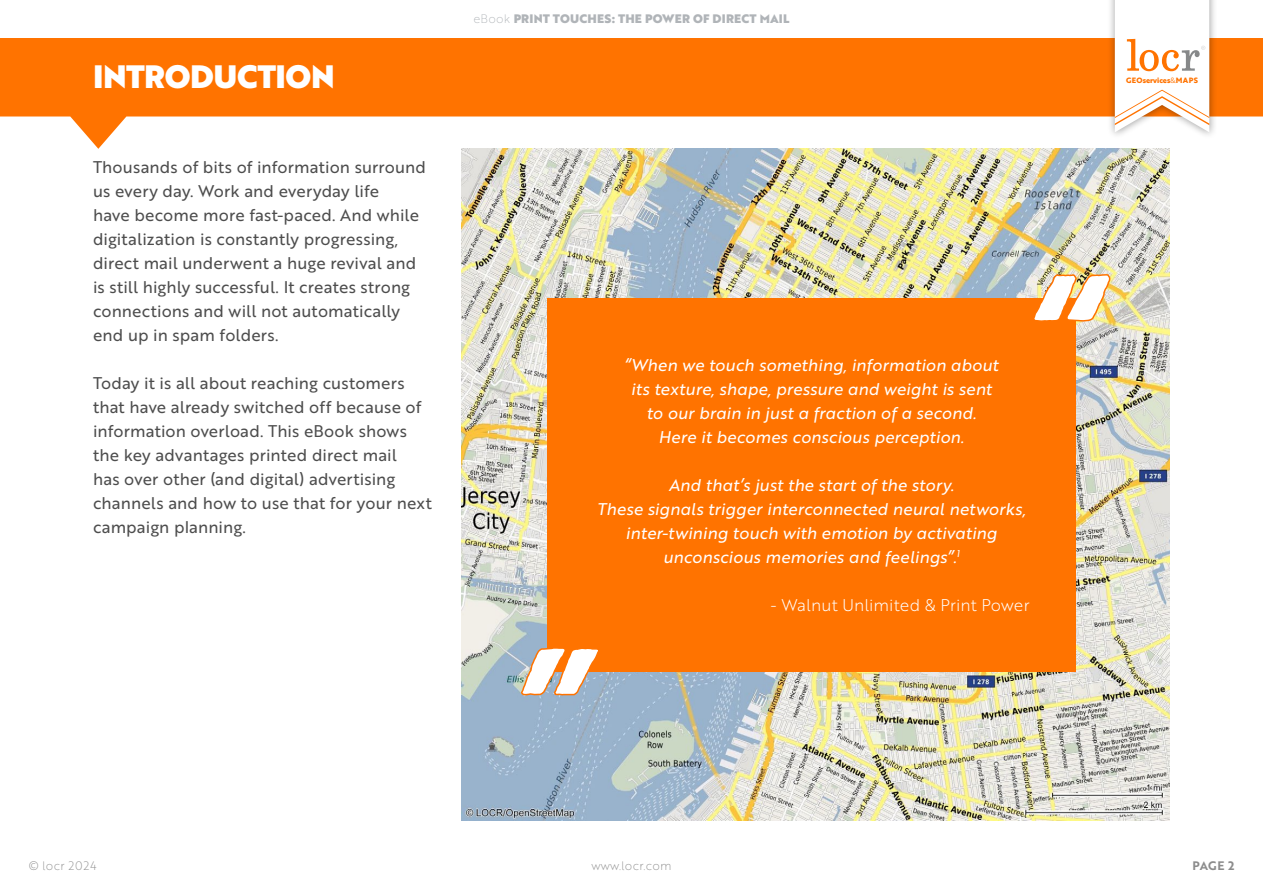
<style>
.page{position:relative;width:1263px;height:893px;background:#fff}
.page>*{position:absolute;margin:0;border:0;box-sizing:border-box;transform-origin:0 0}
.t1{font:31.5px "Brother 1816 Black";letter-spacing:-.01em;color:#fff}
.t2{font:16.5px/24px "Brother 1816 Regular";letter-spacing:.01em;color:#4d4d4d}
.t3{font:16.5px/24px "Brother 1816 Regular Italic";letter-spacing:.005em;color:#fff;text-align:center}
.t4{font:16.5px "Brother 1816 Light";letter-spacing:.005em;color:#fff}
.t5{font:12px "Brother 1816 Black";letter-spacing:.015em;color:#b0b4b8}
.t6{font:12px "Brother 1816 Thin";letter-spacing:.015em;color:#8c8c8c}
.t7{font:12px "Brother 1816 Thin";letter-spacing:.05em;color:#8c8c8c}
.t8{font:12px "Brother 1816 Bold";color:#8c8c8c}
.t9{font:700 7.5px "Brother 1816 Extra";color:#ff7300}
.s1{font-family:"Brother 1816 Thin"}
.s2{font-family:"Brother 1816 Book";font-weight:400}
</style>
<div class="page">
<img style="left:461px;top:149px;width:709px;height:672px">
<div style="left:547px;top:298px;width:529px;height:373px;background:#ff7300"></div>
<svg style="left:520px;top:646px;width:80px;height:50px"></svg>
<svg style="left:1032px;top:273px;width:78px;height:50px"></svg>
<svg style="left:0;top:38px;width:1263px;height:111px;fill:#ff7300"></svg>
<div style="left:1106px;top:0;width:111px;height:139px;background:#000;opacity:.4"></div>
<svg style="left:1115px;top:0;width:94px;height:132px"></svg>
<h1 class="t1" style="left:93px;top:53px;width:243px">INTRODUCTION</h1>
<p class="t2" style="left:93px;top:154px;width:335px">Thousands of bits of information surround us every day. Work and everyday life<br>have become more fast-paced. And while digitalization is constantly progressing, direct mail underwent a huge revival and is still highly successful. It creates strong connections and will not automatically end up in spam folders.</p>
<p class="t2" style="left:93px;top:370px;width:340px">Today it is all about reaching customers that have already switched off because of information overload. This eBook shows the key advantages printed direct mail<br>has over other (and digital) advertising channels and how to use that for your next campaign planning.</p>
<p class="t5" style="left:473px;top:9px;width:317px"><span class="s1">eBook</span> PRINT TOUCHES: THE POWER OF DIRECT MAIL</p>
<p class="t3" style="left:624px;top:352px;width:376px">“When we touch something, information about its texture, shape, pressure and weight is sent to our brain in just a fraction of a second.<br>Here it becomes conscious perception.</p>
<p class="t3" style="left:597px;top:472px;width:430px">And that’s just the start of the story.<br>These signals trigger interconnected neural networks, inter-twining touch with emotion by activating unconscious memories and feelings”.<sup>1</sup></p>
<p class="t4" style="left:770px;top:593px;width:261px">- Walnut Unlimited &amp; Print Power</p>
<p class="t9" style="left:1126px;top:75px;width:73px">GEOservices<span class="s2">&amp;</span>MAPS</p>
<p class="t7" style="left:29px;top:856px;width:69px">© locr 2024</p>
<p class="t6" style="left:591px;top:856px;width:81px">www.locr.com</p>
<p class="t8" style="left:1192px;top:856px;width:43px">PAGE 2</p>
</div>
